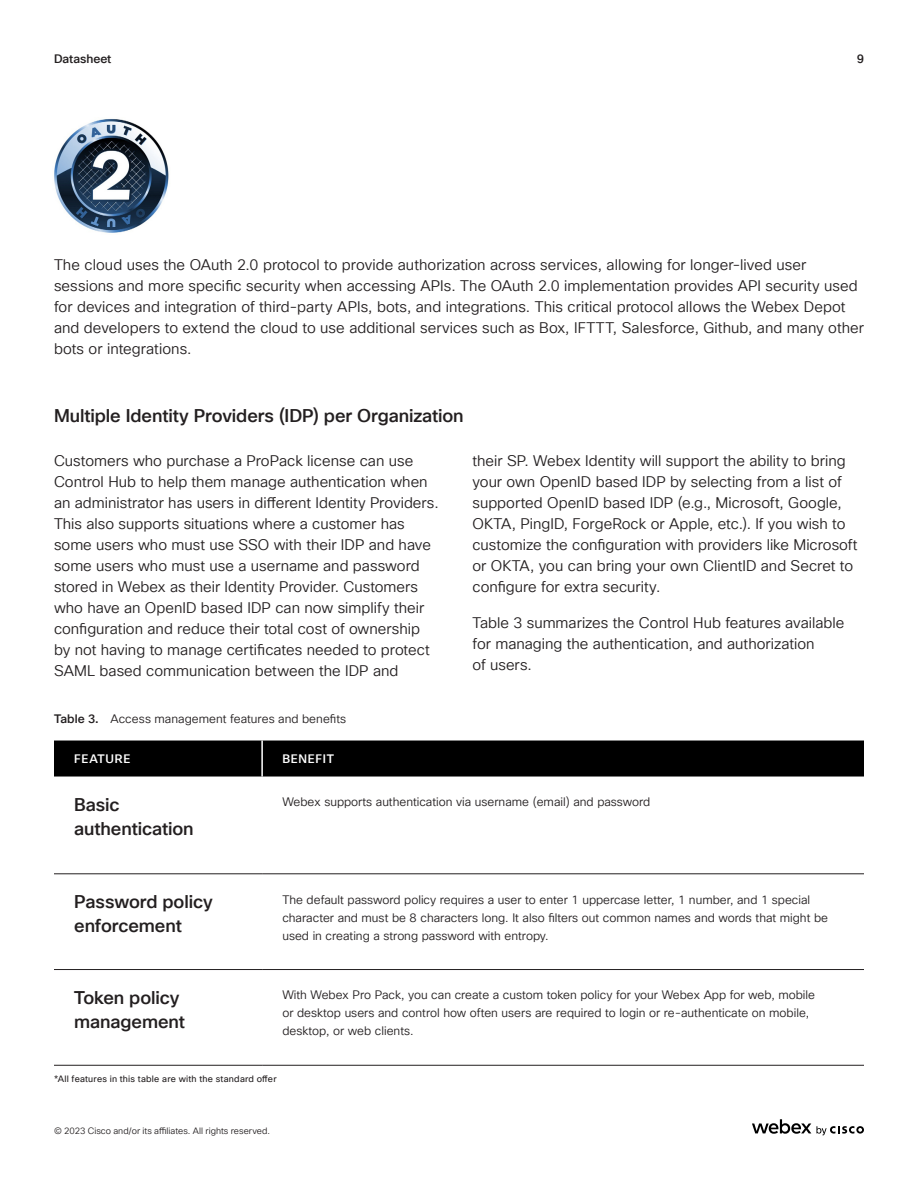
<style>
.page{position:relative;width:918px;height:1188px;background:#fff}
.page>*{position:absolute;margin:0;border:0;box-sizing:border-box;transform-origin:0 0}
.H5_Paragraph_Title{font:500 18px/24px "Cisco Sans TT";letter-spacing:-.005em;color:#231f20}
.H4_Subtitle{font:500 18px "Cisco Sans TT";letter-spacing:-.005em;color:#231f20}
.Body{font:15px/21px "Cisco Sans TT Light";color:#231f20}
.t1{font:12px/18px "Cisco Sans TT Light";color:#231f20}
.t2{font:500 12px "Cisco Sans TT";letter-spacing:.06em;color:#fff}
.t3{font:500 12px "Cisco Sans TT";letter-spacing:-.005em;color:#231f20}
.t4{font:9px "Cisco Sans TT Light";letter-spacing:.005em;color:#231f20}
.t5{font:9px "Cisco Sans TT";letter-spacing:.025em;color:#231f20}
.s1{font-family:"Cisco Sans TT";font-weight:500}
</style>
<div class="page">
<img style="left:54px;top:119px;width:115px;height:114px">
<svg style="left:752px;top:1119px;width:112px;height:16px"></svg>
<div style="left:54px;top:741px;width:810px;height:36px;background:#000"></div>
<hr style="left:54px;top:874px;width:208px;height:1px;background:#231f20">
<hr style="left:262px;top:874px;width:602px;height:1px;background:#231f20">
<hr style="left:54px;top:969px;width:208px;height:1px;background:#231f20">
<hr style="left:262px;top:969px;width:602px;height:1px;background:#231f20">
<hr style="left:54px;top:1065px;width:208px;height:1px;background:#231f20">
<hr style="left:262px;top:1065px;width:602px;height:1px;background:#231f20">
<hr style="left:261px;top:741px;width:2px;height:36px;background:#fff">
<p class="t3" style="left:54px;top:51px;width:59px">Datasheet</p>
<p class="t3" style="left:857px;top:51px;width:9px">9</p>
<p class="Body" style="left:54px;top:254px;width:812px">The cloud uses the OAuth 2.0 protocol to provide authorization across services, allowing for longer-lived user sessions and more specific security when accessing APIs. The OAuth 2.0 implementation provides API security used for devices and integration of third-party APIs, bots, and integrations. This critical protocol allows the Webex Depot and developers to extend the cloud to use additional services such as Box, IFTTT, Salesforce, Github, and many other bots or integrations.</p>
<p class="H4_Subtitle" style="left:54px;top:404px;width:411px">Multiple Identity Providers (IDP) per Organization</p>
<p class="Body" style="left:54px;top:451px;width:386px">Customers who purchase a ProPack license can use Control Hub to help them manage authentication when an administrator has users in different Identity Providers.<br>This also supports situations where a customer has some users who must use SSO with their IDP and have some users who must use a username and password stored in Webex as their Identity Provider. Customers who have an OpenID based IDP can now simplify their configuration and reduce their total cost of ownership by not having to manage certificates needed to protect SAML based communication between the IDP and</p>
<p class="Body" style="left:472px;top:451px;width:387px">their SP. Webex Identity will support the ability to bring your own OpenID based IDP by selecting from a list of supported OpenID based IDP (e.g., Microsoft, Google, OKTA, PingID, ForgeRock or Apple, etc.). If you wish to customize the configuration with providers like Microsoft or OKTA, you can bring your own ClientID and Secret to configure for extra security.</p>
<p class="Body" style="left:472px;top:613px;width:373px">Table 3 summarizes the Control Hub features available for managing the authentication, and authorization<br>of users.</p>
<p class="t1" style="left:54px;top:710px;width:294px"><span class="s1">Table 3.</span> Access management features and benefits</p>
<p class="t2" style="left:74px;top:751px;width:58px">FEATURE</p>
<p class="t2" style="left:282px;top:751px;width:53px">BENEFIT</p>
<p class="H5_Paragraph_Title" style="left:74px;top:793px;width:121px">Basic authentication</p>
<p class="t1" style="left:282px;top:793px;width:370px">Webex supports authentication via username (email) and password</p>
<p class="H5_Paragraph_Title" style="left:74px;top:891px;width:140px">Password policy enforcement</p>
<p class="t1" style="left:282px;top:891px;width:547px">The default password policy requires a user to enter 1 uppercase letter, 1 number, and 1 special character and must be 8 characters long. It also filters out common names and words that might be used in creating a strong password with entropy.</p>
<p class="H5_Paragraph_Title" style="left:74px;top:986px;width:112px">Token policy management</p>
<p class="t1" style="left:282px;top:986px;width:534px">With Webex Pro Pack, you can create a custom token policy for your Webex App for web, mobile or desktop users and control how often users are required to login or re-authenticate on mobile, desktop, or web clients.</p>
<p class="t5" style="left:54px;top:1073px;width:224px">*All features in this table are with the standard offer</p>
<p class="t4" style="left:54px;top:1125px;width:217px">© 2023 Cisco and/or its affiliates. All rights reserved.</p>
</div>
